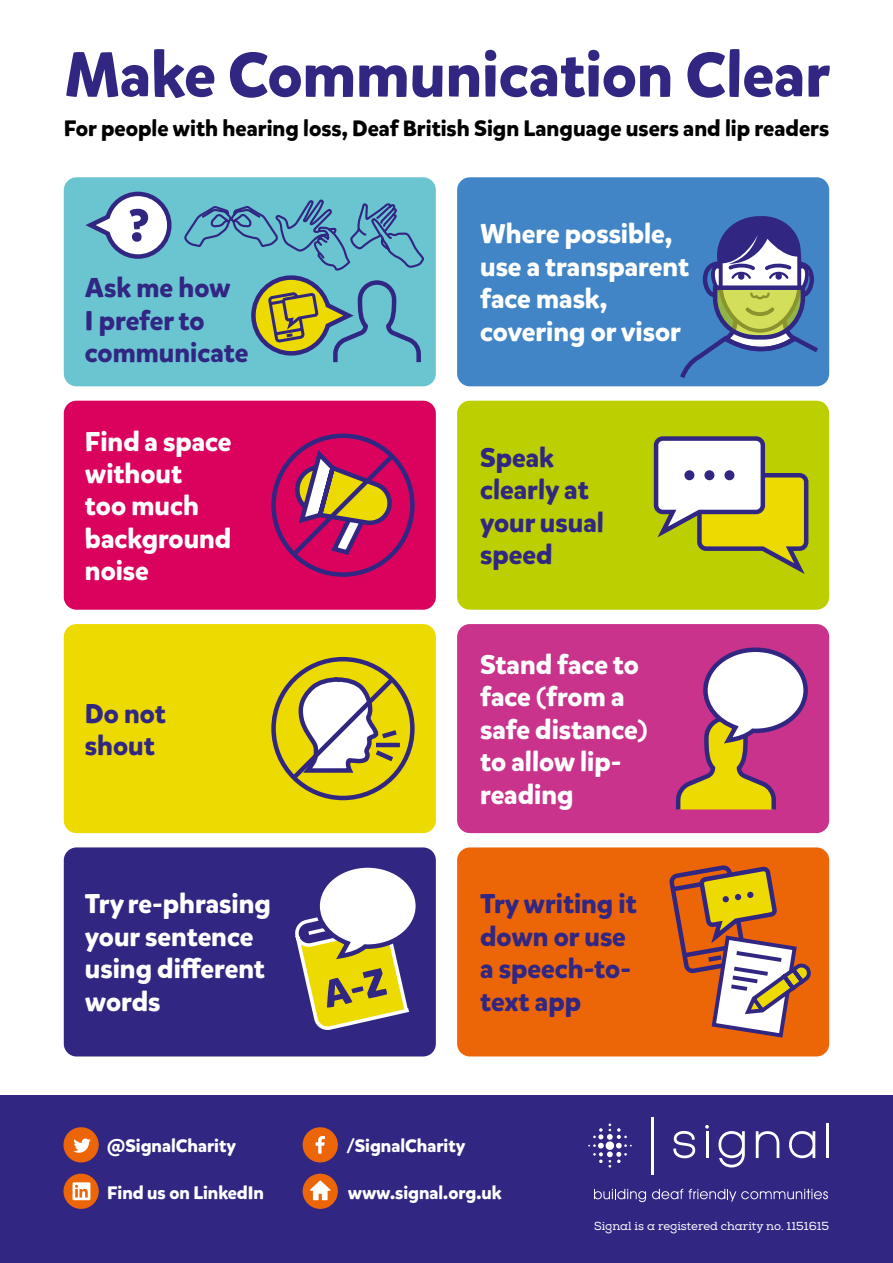
<style>
.page{position:relative;width:893px;height:1263px;background:#fff}
.page>*{position:absolute;margin:0;border:0;box-sizing:border-box;transform-origin:0 0}
.t1{font:700 62.55px "Mikado";color:#312783}
.t2{font:700 27px/32.4px "Mikado";color:#fff}
.t3{font:700 27px/32.4px "Mikado";color:#312783}
.t4{font:700 22.2px "Mikado";color:#000}
.t5{font:700 18px "Mikado";color:#fff}
.t6{font:11.7px "Nexa Slab";color:#fff}
</style>
<div class="page">
<div style="left:457px;top:177px;width:372px;height:209px;background:#4185c6;border-radius:13px"></div>
<svg style="left:680px;top:216px;width:138px;height:162px"></svg>
<div style="left:64px;top:847px;width:372px;height:209px;background:#312783;border-radius:13px"></div>
<div style="left:457px;top:847px;width:372px;height:209px;background:#ec6608;border-radius:13px"></div>
<svg style="left:669px;top:865px;width:142px;height:173px"></svg>
<div style="left:64px;top:177px;width:372px;height:209px;background:#6bc5d1;border-radius:13px"></div>
<div style="left:64px;top:624px;width:372px;height:209px;background:#edda00;border-radius:13px"></div>
<div style="left:457px;top:624px;width:372px;height:209px;background:#c9338b;border-radius:13px"></div>
<svg style="left:676px;top:647px;width:132px;height:163px"></svg>
<div style="left:271px;top:657px;width:144px;height:143px;border:4px solid #312783;border-radius:50%"></div>
<svg style="left:288px;top:673px;width:114px;height:111px"></svg>
<div style="left:64px;top:401px;width:372px;height:209px;background:#db025d;border-radius:13px"></div>
<div style="left:457px;top:401px;width:372px;height:209px;background:#bccf00;border-radius:13px"></div>
<svg style="left:653px;top:436px;width:156px;height:138px"></svg>
<div style="left:684px;top:470px;width:10px;height:10px;background:#312783;border-radius:50%"></div>
<div style="left:704px;top:470px;width:10px;height:10px;background:#312783;border-radius:50%"></div>
<div style="left:724px;top:470px;width:10px;height:10px;background:#312783;border-radius:50%"></div>
<div style="left:271px;top:433px;width:144px;height:144px;border:4px solid #312783;border-radius:50%"></div>
<svg style="left:288px;top:446px;width:110px;height:114px"></svg>
<svg style="left:295px;top:867px;width:121px;height:163px"></svg>
<svg style="left:184px;top:199px;width:241px;height:164px"></svg>
<svg style="left:85px;top:191px;width:87px;height:68px"></svg>
<div style="left:0;top:1095px;width:893px;height:168px;background:#312783"></div>
<hr style="left:651px;top:1117px;width:3px;height:57px;background:#fff">
<hr style="left:706px;top:1131px;width:2px;height:27px;background:#fff">
<svg style="left:705px;top:1125px;width:4px;height:3px"></svg>
<svg style="left:718px;top:1131px;width:27px;height:36px"></svg>
<svg style="left:756px;top:1131px;width:23px;height:27px"></svg>
<svg style="left:789px;top:1131px;width:26px;height:27px"></svg>
<hr style="left:826px;top:1124px;width:3px;height:34px;background:#fff">
<svg style="left:673px;top:1131px;width:22px;height:27px"></svg>
<svg style="left:588px;top:1123px;width:44px;height:44px"></svg>
<svg style="left:594px;top:1189px;width:52px;height:13px"></svg>
<svg style="left:652px;top:1189px;width:176px;height:12px"></svg>
<div style="left:63px;top:1127px;width:36px;height:35px;background:#ec6608;border-radius:50%"></div>
<svg style="left:73px;top:1138px;width:18px;height:15px"></svg>
<div style="left:303px;top:1127px;width:35px;height:35px;background:#ec6608;border-radius:50%"></div>
<svg style="left:316px;top:1136px;width:9px;height:17px"></svg>
<div style="left:63px;top:1174px;width:36px;height:35px;background:#ec6608;border-radius:50%"></div>
<div style="left:303px;top:1174px;width:35px;height:35px;background:#ec6608;border-radius:50%"></div>
<svg style="left:73px;top:1182px;width:19px;height:18px"></svg>
<svg style="left:310px;top:1180px;width:21px;height:20px"></svg>
<h1 class="t1" style="left:65px;top:35px;width:767px">Make Communication Clear</h1>
<p class="t4" style="left:64px;top:115px;width:767px">For people with hearing loss, Deaf British Sign Language users and lip readers</p>
<p class="t3" style="left:85px;top:272px;width:165px">Ask me how<br>I prefer to communicate</p>
<p class="t2" style="left:85px;top:425px;width:148px">Find a space without<br>too much background noise</p>
<p class="t3" style="left:85px;top:697px;width:82px">Do not shout</p>
<p class="t2" style="left:480px;top:218px;width:210px">Where possible, use a transparent face mask, covering or visor</p>
<p class="t3" style="left:480px;top:442px;width:125px">Speak clearly at your usual speed</p>
<p class="t2" style="left:480px;top:649px;width:169px">Stand face to face (from a safe distance) to allow lip&shy;reading</p>
<p class="t2" style="left:85px;top:888px;width:187px">Try re-phrasing your sentence using different words</p>
<p class="t3" style="left:480px;top:888px;width:158px">Try writing it down or use a speech-to&shy;text app</p>
<p class="t5" style="left:107px;top:1134px;width:130px">@SignalCharity</p>
<p class="t5" style="left:346px;top:1134px;width:120px">/SignalCharity</p>
<p class="t5" style="left:107px;top:1181px;width:158px">Find us on LinkedIn</p>
<p class="t5" style="left:348px;top:1181px;width:155px">www.signal.org.uk</p>
<p class="t6" style="left:594px;top:1219px;width:237px">Signal is a registered charity no. 1151615</p>
</div>
